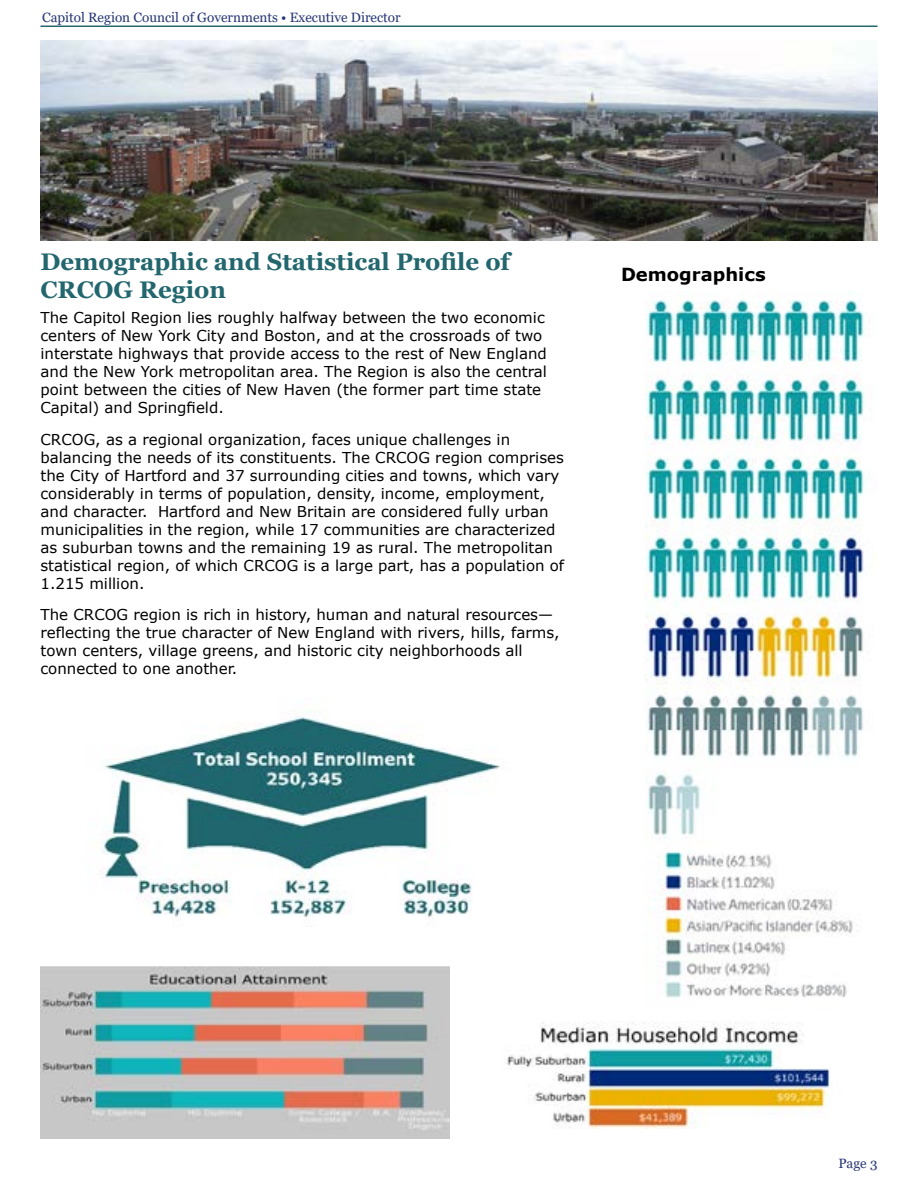
<style>
.page{position:relative;width:918px;height:1188px;background:#fff}
.page>*{position:absolute;margin:0;border:0;box-sizing:border-box;transform-origin:0 0}
.t1{font:700 24px/28.8px "Georgia";color:#22666e}
.t2{font:700 18px "Verdana";color:#000}
.t3{font:15px/18px "Verdana";color:#000}
.t4{font:13.5px "Georgia";color:#263676}
</style>
<div class="page">
<img style="left:40px;top:40px;width:837px;height:201px">
<img style="left:645px;top:299px;width:222px;height:699px">
<img style="left:41px;top:967px;width:409px;height:171px">
<img style="left:506px;top:1021px;width:324px;height:108px">
<img style="left:100px;top:710px;width:400px;height:208px">
<hr style="left:40px;top:26px;width:838px;height:1px;background:#22666e">
<p class="t4" style="left:42px;top:9px;width:360px">Capitol Region Council of Governments • Executive Director</p>
<h1 class="t1" style="left:40px;top:247px;width:471px">Demographic and Statistical Profile of<br>CRCOG Region</h1>
<p class="t3" style="left:40px;top:308px;width:508px">The Capitol Region lies roughly halfway between the two economic centers of New York City and Boston, and at the crossroads of two interstate highways that provide access to the rest of New England and the New York metropolitan area. The Region is also the central point between the cities of New Haven (the former part time state Capital) and Springfield.</p>
<p class="t3" style="left:40px;top:430px;width:525px">CRCOG, as a regional organization, faces unique challenges in balancing the needs of its constituents. The CRCOG region comprises the City of Hartford and 37 surrounding cities and towns, which vary considerably in terms of population, density, income, employment, and character. Hartford and New Britain are considered fully urban municipalities in the region, while 17 communities are characterized as suburban towns and the remaining 19 as rural. The metropolitan statistical region, of which CRCOG is a large part, has a population of 1.215 million.</p>
<p class="t3" style="left:40px;top:605px;width:521px">The CRCOG region is rich in history, human and natural resources— reflecting the true character of New England with rivers, hills, farms, town centers, village greens, and historic city neighborhoods all connected to one another.</p>
<p class="t2" style="left:621px;top:261px;width:146px">Demographics</p>
<p class="t4" style="left:838px;top:1155px;width:41px">Page 3</p>
</div>
